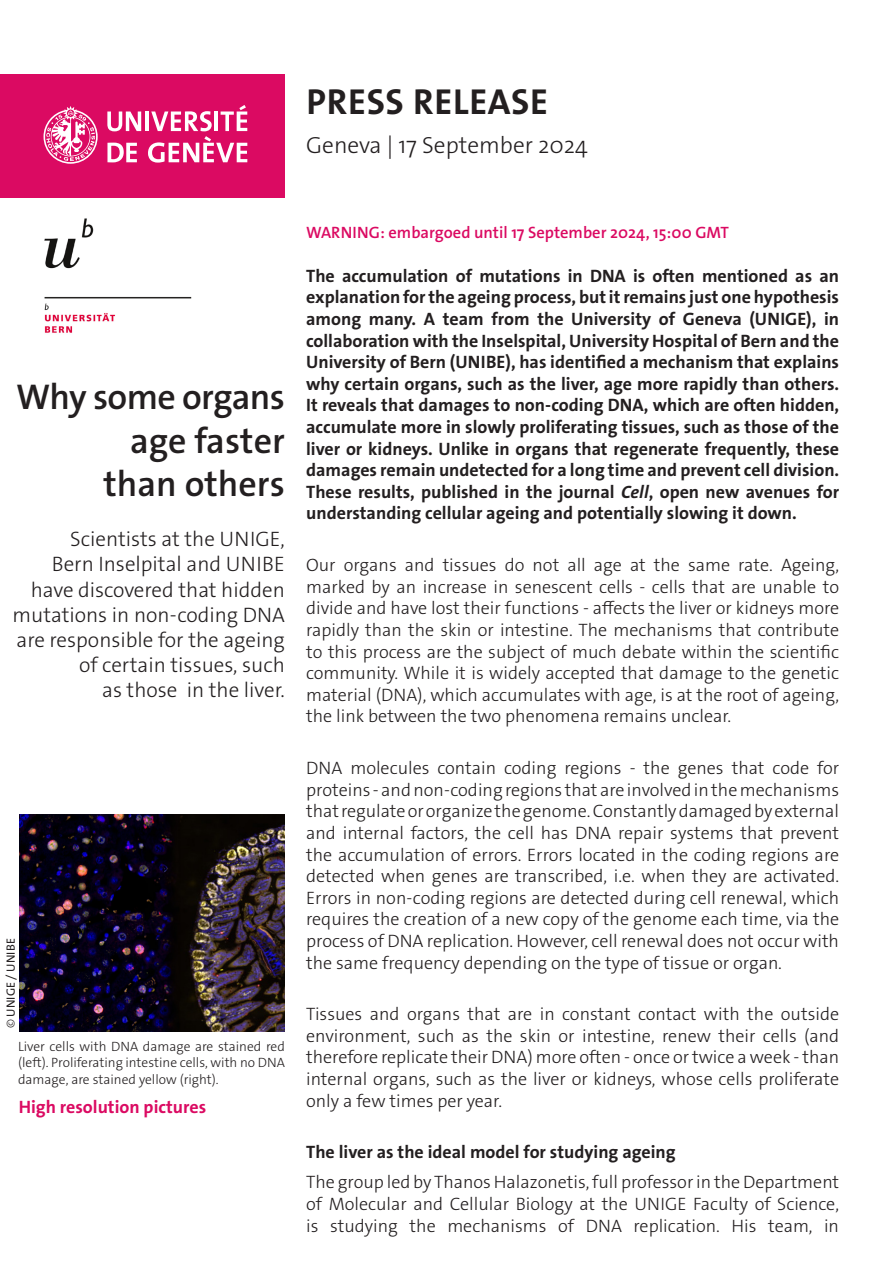
<style>
.page{position:relative;width:893px;height:1263px;background:#fff}
.page>*{position:absolute;margin:0;border:0;box-sizing:border-box;transform-origin:0 0}
._4__texte_courant{font:700 36.3px "The Sans Os F";letter-spacing:.02em;color:#231f20}
._1__grand_titre{font:600 36px/43.2px "The Sans Os F";color:#231f20;text-align:right}
._4__texte_courant-2{font:300 23.4px "The Sans Os F";color:#231f20}
._1__grand_titre-2{font:300 21px/25.2px "The Sans Os F";color:#231f20;text-align:right}
._4__texte_courant-3{font:300 18px/21.6px "The Sans Os F";color:#231f20;text-align:justify}
._4__texte_courant-4{font:700 18px/21.6px "The Sans Os F";color:#231f20;text-align:justify}
.t1{font:700 18px "The Sans Os F";color:#db0a62}
.embargo{font:600 16.5px "The Sans Os F";color:#db0a62}
.t2{font:300 13.5px/16.2px "The Sans Os F";color:#231f20;text-align:justify}
.t3{font:12px "The Sans Os F";letter-spacing:.015em;color:#231f20}
.s1{font-weight:300}
.s2{font-style:italic}
</style>
<div class="page">
<div style="left:0;top:74px;width:285px;height:124px;background:#db0a62"></div>
<svg style="left:44px;top:106px;width:54px;height:58px"></svg>
<svg style="left:107px;top:111px;width:34px;height:20px"></svg>
<hr style="left:145px;top:111px;width:4px;height:20px;background:#fff">
<svg style="left:107px;top:143px;width:30px;height:19px"></svg>
<svg style="left:148px;top:105px;width:99px;height:58px"></svg>
<img style="left:19px;top:814px;width:266px;height:218px">
<img style="left:44px;top:218px;width:148px;height:115px">
<p class="_4__texte_courant" style="left:306px;top:78px;width:243px">PRESS RELEASE</p>
<p class="_4__texte_courant-2" style="left:306px;top:130px;width:283px">Geneva | 17 September 2024</p>
<p class="_1__grand_titre" style="left:16px;top:376px;width:270px">Why some organs age faster<br>than others</p>
<p class="_1__grand_titre-2" style="left:13px;top:527px;width:274px">Scientists at the UNIGE,<br>Bern Inselpital and UNIBE have discovered that hidden mutations in non-coding DNA are responsible for the ageing of certain tissues, such<br>as those in the liver.</p>
<p class="t3" style="left:3px;top:1028px;width:92px;rotate:-90deg"><span class="s1">©</span> UNIGE / UNIBE</p>
<p class="t2" style="left:18px;top:1039px;width:268px">Liver cells with DNA damage are stained red (left). Proliferating intestine cells, with no DNA damage, are stained yellow (right).</p>
<p class="t1" style="left:19px;top:1095px;width:189px">High resolution pictures</p>
<p class="embargo" style="left:306px;top:222px;width:424px">WARNING: embargoed until 17 September 2024, 15:00 GMT</p>
<p class="_4__texte_courant-4" style="left:306px;top:265px;width:534px">The accumulation of mutations in DNA is often mentioned as an explanation for the ageing process, but it remains just one hypothesis among many. A team from the University of Geneva (UNIGE), in collaboration with the Inselspital, University Hospital of Bern and the University of Bern (UNIBE), has identified a mechanism that explains why certain organs, such as the liver, age more rapidly than others.<br>It reveals that damages to non-coding DNA, which are often hidden, accumulate more in slowly proliferating tissues, such as those of the liver or kidneys. Unlike in organs that regenerate frequently, these damages remain undetected for a long time and prevent cell division.<br>These results, published in the journal <span class="s2">Cell</span>, open new avenues for understanding cellular ageing and potentially slowing it down.</p>
<p class="_4__texte_courant-3" style="left:306px;top:554px;width:534px">Our organs and tissues do not all age at the same rate. Ageing, marked by an increase in senescent cells - cells that are unable to divide and have lost their functions - affects the liver or kidneys more rapidly than the skin or intestine. The mechanisms that contribute to this process are the subject of much debate within the scientific community. While it is widely accepted that damage to the genetic material (DNA), which accumulates with age, is at the root of ageing, the link between the two phenomena remains unclear.</p>
<p class="_4__texte_courant-3" style="left:306px;top:757px;width:534px">DNA molecules contain coding regions - the genes that code for proteins - and non-coding regions that are involved in the mechanisms that regulate or organize the genome. Constantly damaged by external and internal factors, the cell has DNA repair systems that prevent the accumulation of errors. Errors located in the coding regions are detected when genes are transcribed, i.e. when they are activated.<br>Errors in non-coding regions are detected during cell renewal, which requires the creation of a new copy of the genome each time, via the process of DNA replication. However, cell renewal does not occur with the same frequency depending on the type of tissue or organ.</p>
<p class="_4__texte_courant-3" style="left:306px;top:1003px;width:534px">Tissues and organs that are in constant contact with the outside environment, such as the skin or intestine, renew their cells (and therefore replicate their DNA) more often - once or twice a week - than internal organs, such as the liver or kidneys, whose cells proliferate only a few times per year.</p>
<p class="_4__texte_courant-4" style="left:306px;top:1141px;width:371px">The liver as the ideal model for studying ageing</p>
<p class="_4__texte_courant-3" style="left:306px;top:1172px;width:534px">The group led by Thanos Halazonetis, full professor in the Department of Molecular and Cellular Biology at the UNIGE Faculty of Science, is studying the mechanisms of DNA replication. His team, in</p>
</div>
